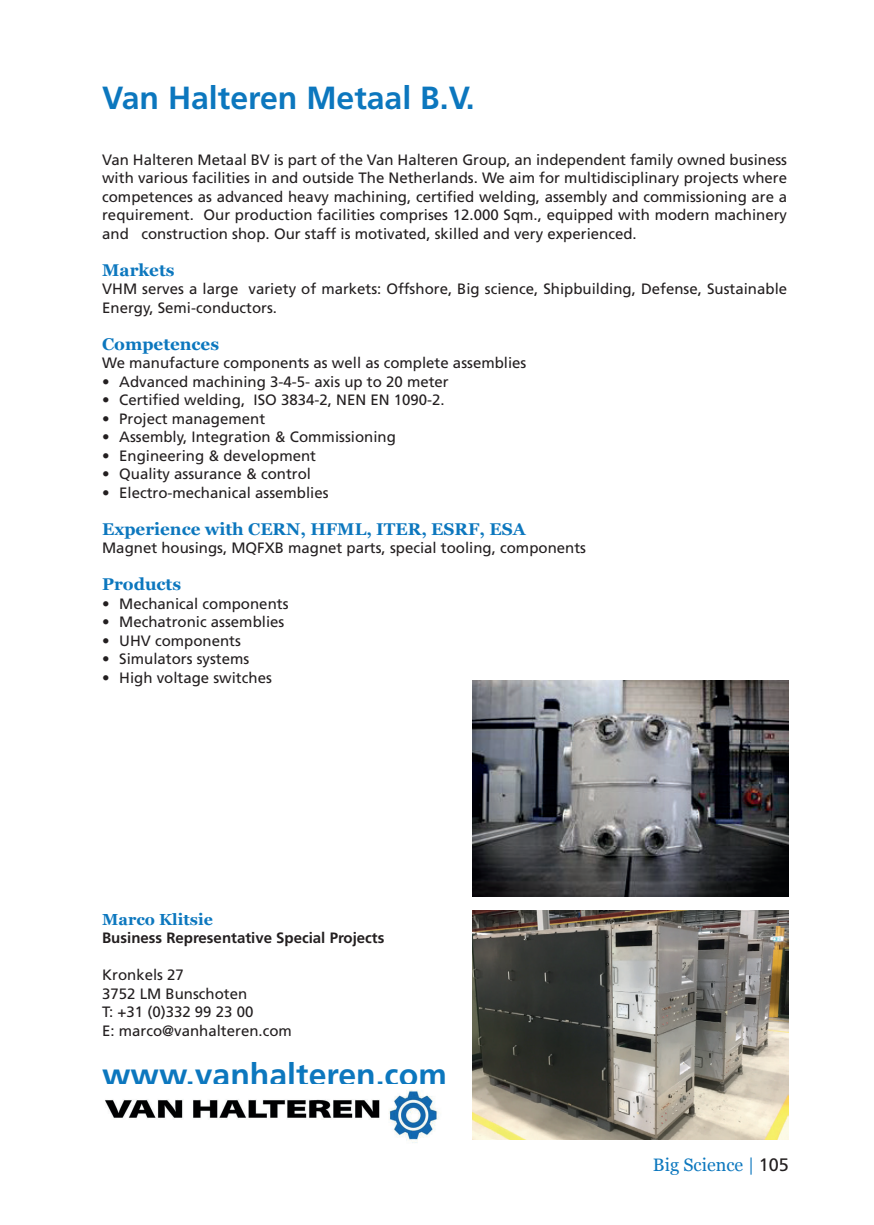
<style>
.page{position:relative;width:874px;height:1225px;background:#fff}
.page>*{position:absolute;margin:0;border:0;box-sizing:border-box;transform-origin:0 0}
.t1{font:700 32px "Frutiger LT Std";color:#0c77be}
.t2{font:18px "Georgia";color:#0c77be}
.t3{font:700 17px "Georgia";color:#0c77be}
.t4{font:700 16px "Georgia";color:#0c77be}
.t5{font:15px/18.4px "Frutiger LT Std";color:#231f20}
.t6{font:700 15px "Frutiger LT Std";color:#231f20}
.s1{font-family:"Frutiger LT Std";color:#231f20}
</style>
<div class="page">
<img style="left:472px;top:911px;width:316px;height:229px">
<img style="left:472px;top:680px;width:316px;height:216px">
<img style="left:105px;top:1090px;width:334px;height:53px">
<h1 class="t1" style="left:102px;top:79px;width:374px">Van Halteren Metaal B.V.</h1>
<p class="t5" style="left:102px;top:150px;width:686px;text-align:justify">Van Halteren Metaal BV is part of the Van Halteren Group, an independent family owned business with various facilities in and outside The Netherlands. We aim for multidisciplinary projects where competences as advanced heavy machining, certified welding, assembly and commissioning are a requirement. Our production facilities comprises 12.000 Sqm., equipped with modern machinery and construction shop. Our staff is motivated, skilled and very experienced.</p>
<p class="t3" style="left:102px;top:259px;width:74px">Markets</p>
<p class="t5" style="left:102px;top:280px;width:686px">VHM serves a large variety of markets: Offshore, Big science, Shipbuilding, Defense, Sustainable<br>Energy, Semi-conductors.</p>
<p class="t3" style="left:102px;top:333px;width:118px">Competences</p>
<p class="t5" style="left:102px;top:354px;width:425px">We manufacture components as well as complete assemblies</p>
<p class="t5" style="left:102px;top:372px;width:348px">• Advanced machining 3-4-5- axis up to 20 meter</p>
<p class="t5" style="left:102px;top:391px;width:344px">• Certified welding, ISO 3834-2, NEN EN 1090-2.</p>
<p class="t5" style="left:102px;top:409px;width:164px">• Project management</p>
<p class="t5" style="left:102px;top:428px;width:295px">• Assembly, Integration &amp; Commissioning</p>
<p class="t5" style="left:102px;top:446px;width:215px">• Engineering &amp; development</p>
<p class="t5" style="left:102px;top:465px;width:210px">• Quality assurance &amp; control</p>
<p class="t5" style="left:102px;top:483px;width:228px">• Electro-mechanical assemblies</p>
<p class="t3" style="left:102px;top:518px;width:425px">Experience with CERN, HFML, ITER, ESRF, ESA</p>
<p class="t5" style="left:102px;top:539px;width:485px">Magnet housings, MQFXB magnet parts, special tooling, components</p>
<p class="t3" style="left:102px;top:573px;width:80px">Products</p>
<p class="t5" style="left:102px;top:594px;width:188px">• Mechanical components</p>
<p class="t5" style="left:102px;top:613px;width:184px">• Mechatronic assemblies</p>
<p class="t5" style="left:102px;top:631px;width:140px">• UHV components</p>
<p class="t5" style="left:102px;top:650px;width:149px">• Simulators systems</p>
<p class="t5" style="left:102px;top:668px;width:171px">• High voltage switches</p>
<p class="t4" style="left:102px;top:909px;width:112px">Marco Klitsie</p>
<p class="t6" style="left:102px;top:929px;width:284px">Business Representative Special Projects</p>
<p class="t5" style="left:102px;top:966px;width:191px">Kronkels 27<br>3752 LM Bunschoten<br>T: +31 (0)332 99 23 00<br>E: marco@vanhalteren.com</p>
<h1 class="t1" style="left:102px;top:1056px;width:346px">www.vanhalteren.com</h1>
<p class="t2" style="left:652px;top:1153px;width:137px">Big Science | <span class="s1">105</span></p>
</div>
